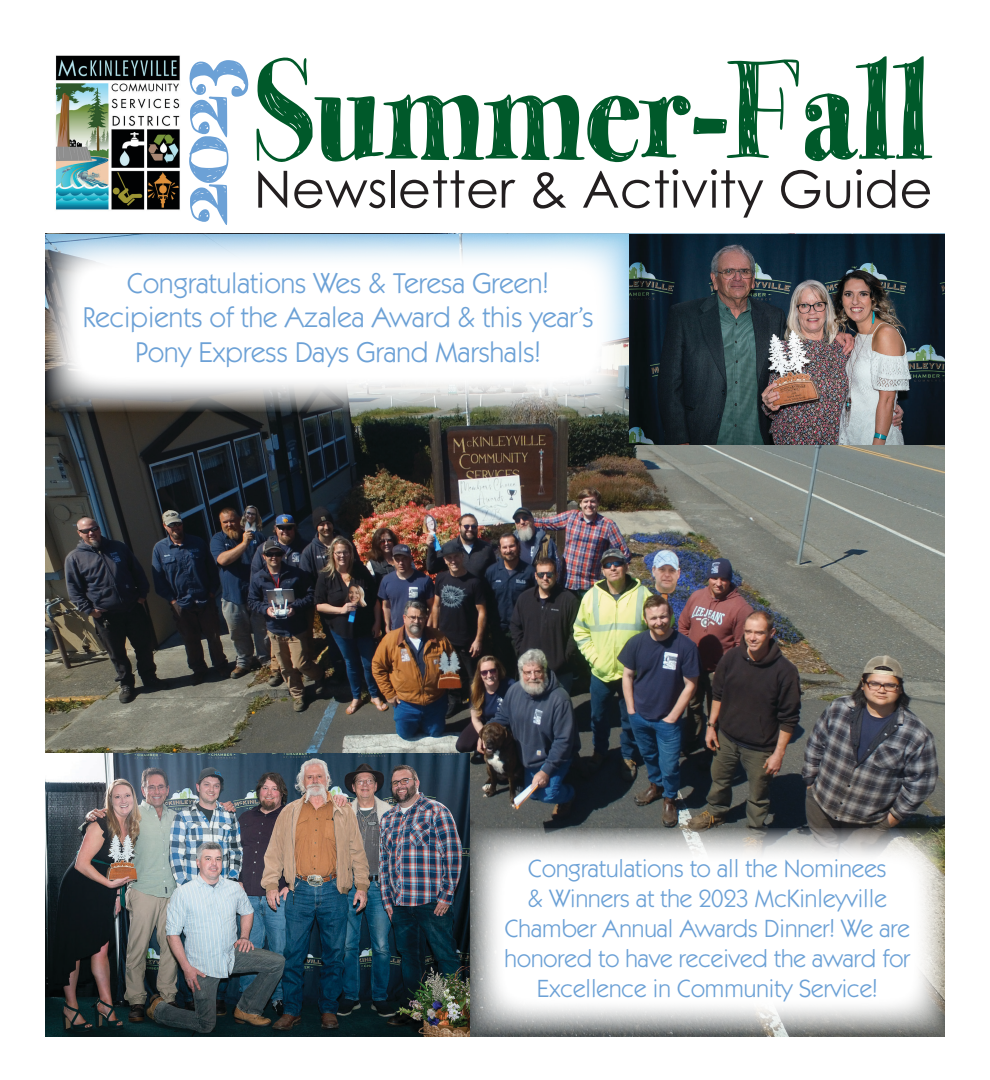
<style>
.page{position:relative;width:990px;height:1080px;background:#fff}
.page>*{position:absolute;margin:0;border:0;box-sizing:border-box;transform-origin:0 0}
.t1{font:142.88px "Moms Diner";color:#00592a;scale:.9 1}
.t2{font:85px "Moms Diner";color:#6ca1d6}
.t3{font:51.25px "Century Gothic";color:#231f20}
.t4{font:28.75px/34.5px "ITC Kabel Std";color:#6ca1d6;text-align:center}
.t5{font:25px/30px "ITC Kabel Std";color:#6ca1d6;text-align:center}
</style>
<div class="page">
<img style="left:55px;top:55px;width:125px;height:155px">
<img style="left:45px;top:412px;width:900px;height:625px">
<img style="left:45px;top:753px;width:425px;height:284px">
<img style="left:629px;top:234px;width:316px;height:211px">
<svg style="left:470px;top:828px;width:475px;height:206px"></svg>
<svg style="left:45px;top:234px;width:584px;height:178px"></svg>
<p class="t1" style="left:254px;top:54px;width:755px">Summer-Fall</p>
<p class="t2" style="left:165px;top:224px;width:165px;rotate:-90deg">2023</p>
<p class="t3" style="left:254px;top:153px;width:680px">Newsletter &amp; Activity Guide</p>
<p class="t4" style="left:83px;top:266px;width:512px">Congratulations Wes &amp; Teresa Green!<br>Recipients of the Azalea Award &amp; this year’s<br>Pony Express Days Grand Marshals!</p>
<p class="t5" style="left:505px;top:853px;width:407px">Congratulations to all the Nominees<br>&amp; Winners at the 2023 McKinleyville Chamber Annual Awards Dinner! We are honored to have received the award for</p>
<p class="t5" style="left:537px;top:973px;width:342px">Excellence in Community Service!</p>
</div>
